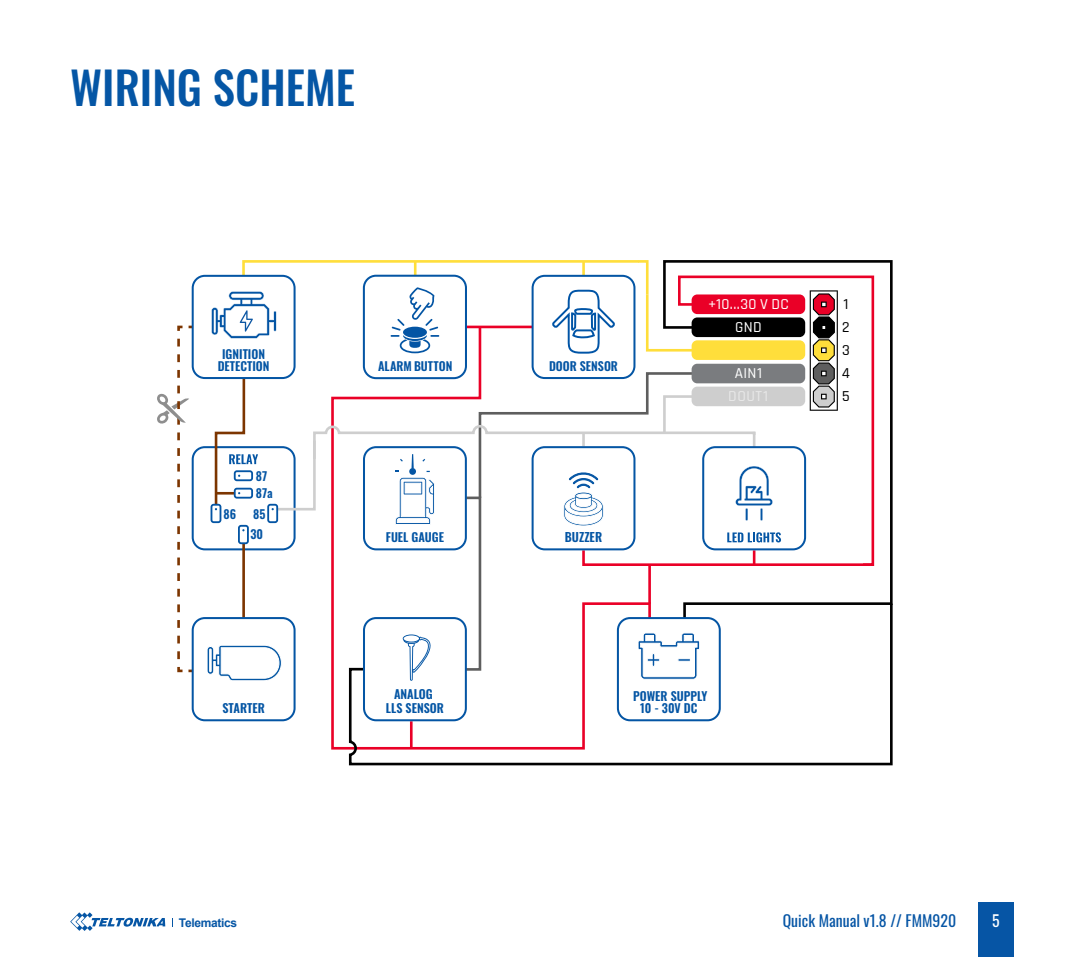
<style>
.page{position:relative;width:1085px;height:957px;background:#fff}
.page>*{position:absolute;margin:0;border:0;box-sizing:border-box;transform-origin:0 0}
.t1{font:500 45px "Oswald";color:#0556a5}
.t2{font:15.75px "Oswald";color:#0655a5}
.t3{font:15.75px "Oswald";color:#fff}
.t4{font:500 15.3px/22.9px "Rajdhani";letter-spacing:.02em;color:#fff;text-align:center}
.t5{font:500 15.3px/23.2px "Rajdhani";color:#000;text-align:justify}
.t6{font:600 12.38px "Oswald";color:#0455a4}
.t7{font:600 12.15px/12.2px "Oswald";color:#0455a4;text-align:center}
.t8{font:700 11.92px "Arial";letter-spacing:-.025em;color:#0656a5}
</style>
<div class="page">
<div style="left:978px;top:902px;width:35px;height:55px;background:#0655a5"></div>
<svg style="left:70px;top:912px;width:95px;height:19px"></svg>
<svg style="left:875px;top:260px;width:18px;height:341px"></svg>
<svg style="left:347px;top:601px;width:546px;height:165px"></svg>
<svg style="left:157px;top:260px;width:718px;height:461px"></svg>
<div style="left:691px;top:294px;width:114px;height:20px;background:#ea0027;border-radius:6px"></div>
<div style="left:691px;top:317px;width:114px;height:20px;background:#000;border-radius:6px"></div>
<div style="left:691px;top:364px;width:114px;height:19px;background:#7a7c7f;border-radius:6px"></div>
<div style="left:691px;top:340px;width:114px;height:20px;background:#ffde3b;border-radius:6px"></div>
<div style="left:691px;top:386px;width:114px;height:20px;background:#cecece;border-radius:6px"></div>
<h1 class="t1" style="left:70px;top:64px;width:286px">WIRING SCHEME</h1>
<p class="t7" style="left:218px;top:348px;width:53px">IGNITION<br>DETECTION</p>
<p class="t7" style="left:256px;top:470px;width:13px">87</p>
<p class="t7" style="left:223px;top:508px;width:14px">86</p>
<p class="t7" style="left:256px;top:488px;width:18px">87a</p>
<p class="t7" style="left:253px;top:508px;width:14px">85</p>
<p class="t7" style="left:250px;top:529px;width:14px">30</p>
<p class="t7" style="left:222px;top:703px;width:44px">STARTER</p>
<p class="t8" style="left:179px;top:914px;width:60px">Telematics</p>
<p class="t7" style="left:378px;top:361px;width:76px">ALARM BUTTON</p>
<p class="t7" style="left:386px;top:532px;width:60px">FUEL GAUGE</p>
<p class="t7" style="left:386px;top:687px;width:59px;line-height:14.6px">ANALOG<br>LLS SENSOR</p>
<p class="t7" style="left:549px;top:361px;width:70px">DOOR SENSOR</p>
<p class="t6" style="left:565px;top:530px;width:39px">BUZZER</p>
<p class="t4" style="left:708px;top:293px;width:82px">+10...30 V DC<br>GND</p>
<p class="t4" style="left:728px;top:362px;width:41px">AIN1<br>DOUT1</p>
<p class="t5" style="left:843px;top:293px;width:6px">1</p>
<p class="t5" style="left:841px;top:316px;width:10px">2<br>3<br>4<br>5</p>
<p class="t7" style="left:633px;top:690px;width:76px">POWER SUPPLY<br>10 - 30V DC</p>
<p class="t2" style="left:782px;top:906px;width:175px">Quick Manual v1.8 // FMM920</p>
<p class="t3" style="left:992px;top:906px;width:9px">5</p>
</div>
